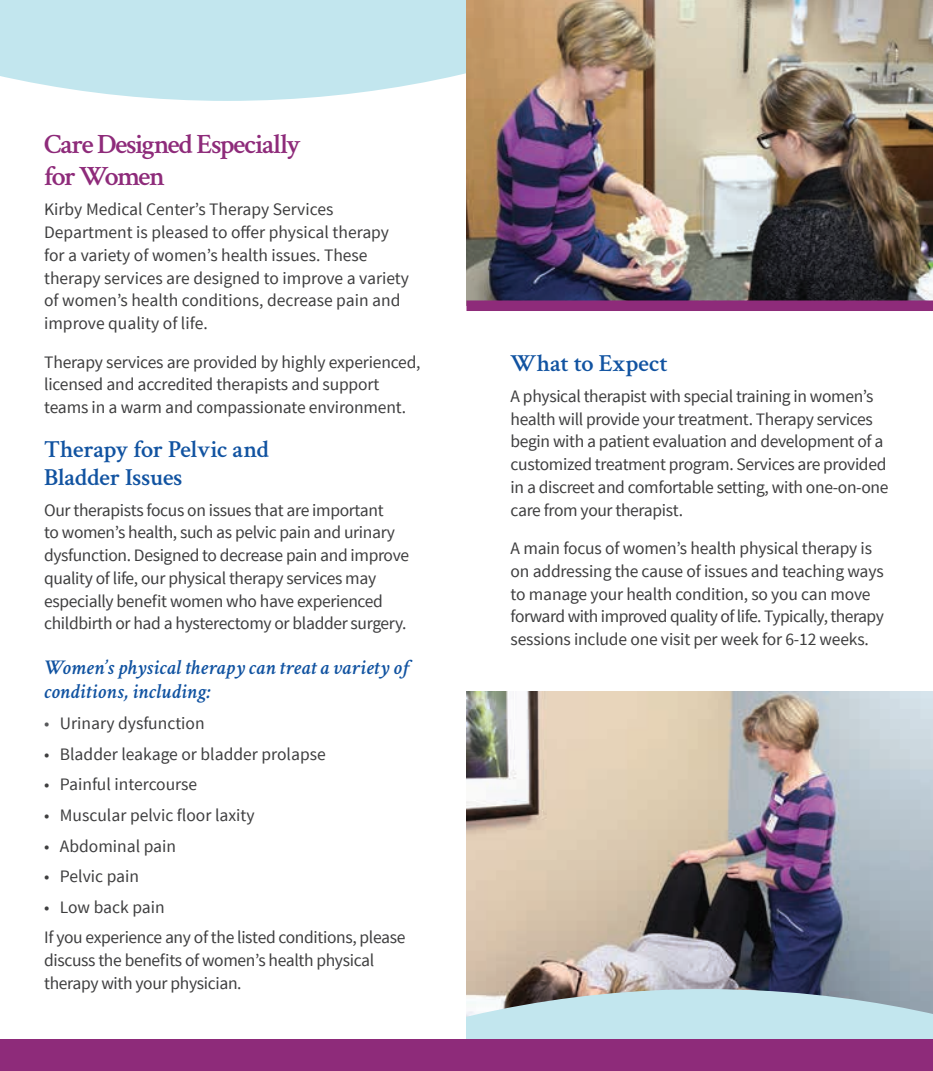
<style>
.page{position:relative;width:933px;height:1071px;background:#fff}
.page>*{position:absolute;margin:0;border:0;box-sizing:border-box;transform-origin:0 0}
.t1{font:600 28px/31.5px "Crimson Text";letter-spacing:-.05em;color:#8e2b7a}
.t2{font:600 24.5px/28px "Crimson Text";letter-spacing:-.01em;color:#1153a1}
.t3{font:italic 600 21px/24.5px "Crimson Text";letter-spacing:.005em;color:#1153a1}
.t4{font:17.5px/22.8px "Source Sans Pro";letter-spacing:-.02em;color:#3e3e3f}
.t5{font:17.5px/22.8px "Source Sans Pro";color:#3e3e3f}
.s1{color:#57585a}
</style>
<div class="page">
<img style="left:466px;top:691px;width:466px;height:298px">
<svg style="left:0;top:0;width:466px;height:101px;background:#c7e8ef"></svg>
<svg style="left:466px;top:989px;width:466px;height:51px;background:#b8d3db"></svg>
<img style="left:466px;top:0;width:466px;height:301px">
<div style="left:466px;top:301px;width:466px;height:10px;background:#8e2b7a"></div>
<div style="left:0;top:1040px;width:932px;height:31px;background:#8e2b7a"></div>
<h1 class="t1" style="left:44px;top:127px;width:258px">Care Designed Especially for Women</h1>
<p class="t5" style="left:44px;top:199px;width:366px">Kirby Medical Center’s Therapy Services Department is pleased to offer physical therapy for a variety of women’s health issues. These therapy services are designed to improve a variety of women’s health conditions, decrease pain and improve quality of life.</p>
<p class="t4" style="left:44px;top:351px;width:378px">Therapy services are provided by highly experienced, licensed and accredited therapists and support teams in a warm and compassionate environment.</p>
<h2 class="t2" style="left:44px;top:433px;width:227px">Therapy for Pelvic and<br>Bladder Issues</h2>
<p class="t4" style="left:44px;top:499px;width:366px">Our therapists focus on issues that are important<br>to women’s health, such as pelvic pain and urinary dysfunction. Designed to decrease pain and improve quality of life, our physical therapy services may especially benefit women who have experienced childbirth or had a hysterectomy or bladder surgery.</p>
<p class="t3" style="left:44px;top:653px;width:368px">Women’s physical therapy can treat a variety of conditions, including:</p>
<p class="t5" style="left:44px;top:712px;width:162px"><span class="s1">•</span> Urinary dysfunction</p>
<p class="t5" style="left:44px;top:743px;width:283px">• Bladder leakage or bladder prolapse</p>
<p class="t5" style="left:44px;top:773px;width:155px">• Painful intercourse</p>
<p class="t5" style="left:44px;top:804px;width:212px">• Muscular pelvic floor laxity</p>
<p class="t5" style="left:44px;top:835px;width:133px">• Abdominal pain</p>
<p class="t5" style="left:44px;top:865px;width:96px">• Pelvic pain</p>
<p class="t4" style="left:44px;top:892px;width:363px;line-height:30.6px">• Low back pain<br>If you experience any of the listed conditions, please</p>
<p class="t4" style="left:44px;top:949px;width:331px">discuss the benefits of women’s health physical therapy with your physician.</p>
<h2 class="t2" style="left:510px;top:348px;width:159px">What to Expect</h2>
<p class="t4" style="left:510px;top:385px;width:379px">A physical therapist with special training in women’s health will provide your treatment. Therapy services begin with a patient evaluation and development of a customized treatment program. Services are provided in a discreet and comfortable setting, with one-on-one care from your therapist.</p>
<p class="t4" style="left:510px;top:537px;width:375px">A main focus of women’s health physical therapy is on addressing the cause of issues and teaching ways to manage your health condition, so you can move forward with improved quality of life. Typically, therapy sessions include one visit per week for 6-12 weeks.</p>
</div>
